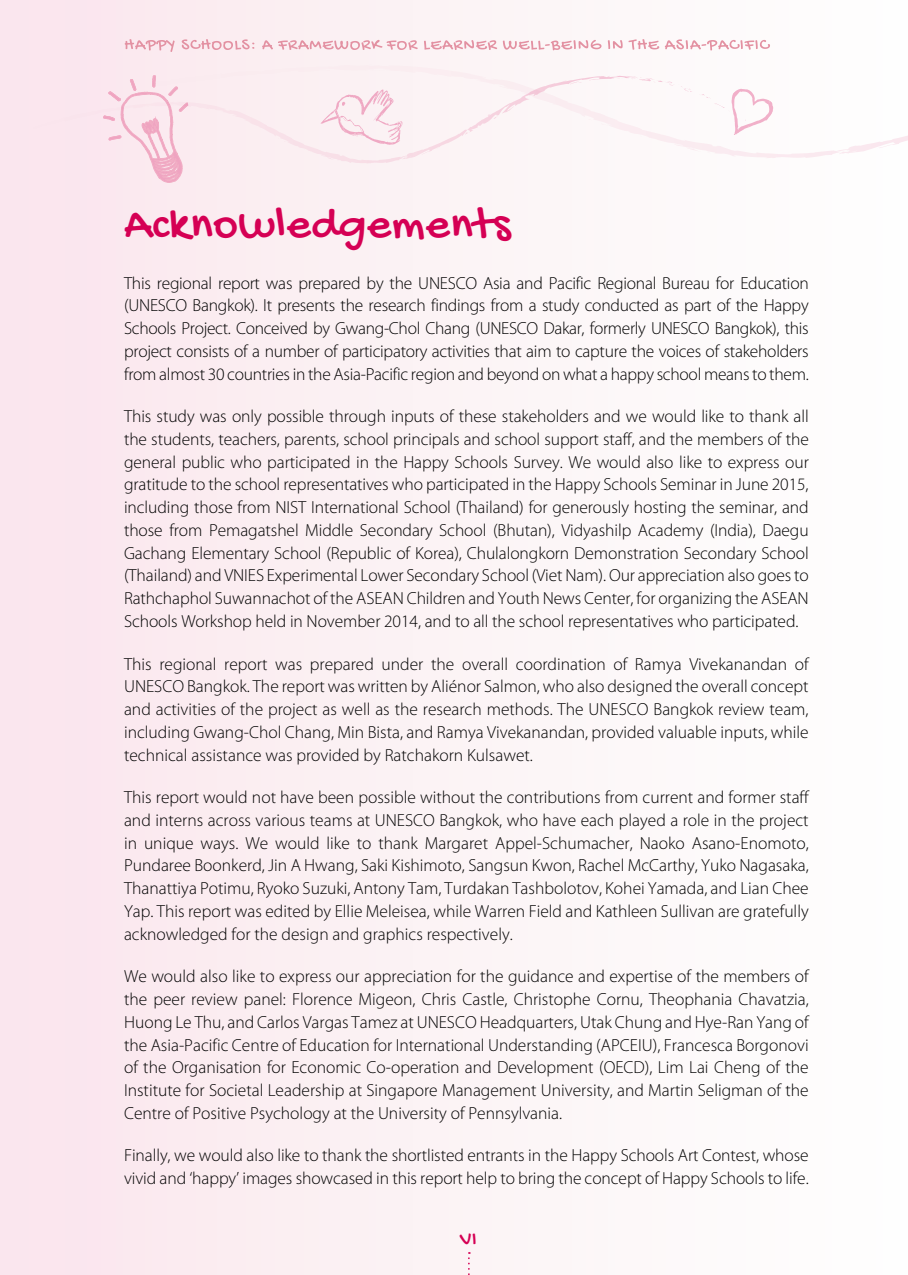
<style>
.page{position:relative;width:908px;height:1275px;background:#fff}
.page>*{position:absolute;margin:0;border:0;box-sizing:border-box;transform-origin:0 0}
.t1{font:47.25px "Gochi Hand";letter-spacing:.01em;color:#d50054}
.t2{font:21px "Gochi Hand";color:#d50054}
.t3{font:300 17.5px/22.8px "Myriad Pro";letter-spacing:-.005em;color:#000;text-align:justify}
</style>
<div class="page">
<div style="left:0;top:0;width:492px;height:1275px;background:#fbedf1"></div>
<div style="left:0;top:75px;width:492px;height:102px;background:#fbeef1"></div>
<svg style="left:468px;top:1252px;width:2px;height:23px"></svg>
<svg style="left:103px;top:158px;width:86px;height:25px"></svg>
<svg style="left:13px;top:51px;width:895px;height:107px;fill:#fbf2f4"></svg>
<svg style="left:834px;top:151px;width:11px;height:4px"></svg>
<svg style="left:606px;top:76px;width:167px;height:67px"></svg>
<svg style="left:588px;top:118px;width:6px;height:3px"></svg>
<svg style="left:314px;top:90px;width:91px;height:71px"></svg>
<svg style="left:125px;top:39px;width:645px;height:13px"></svg>
<h1 class="t1" style="left:124px;top:200px;width:388px">Acknowledgements</h1>
<p class="t3" style="left:124px;top:271px;width:686px">This regional report was prepared by the UNESCO Asia and Pacific Regional Bureau for Education (UNESCO Bangkok). It presents the research findings from a study conducted as part of the Happy Schools Project. Conceived by Gwang-Chol Chang (UNESCO Dakar, formerly UNESCO Bangkok), this project consists of a number of participatory activities that aim to capture the voices of stakeholders from almost 30 countries in the Asia-Pacific region and beyond on what a happy school means to them.</p>
<p class="t3" style="left:124px;top:405px;width:686px">This study was only possible through inputs of these stakeholders and we would like to thank all the students, teachers, parents, school principals and school support staff, and the members of the general public who participated in the Happy Schools Survey. We would also like to express our gratitude to the school representatives who participated in the Happy Schools Seminar in June 2015, including those from NIST International School (Thailand) for generously hosting the seminar, and those from Pemagatshel Middle Secondary School (Bhutan), Vidyashilp Academy (India), Daegu Gachang Elementary School (Republic of Korea), Chulalongkorn Demonstration Secondary School (Thailand) and VNIES Experimental Lower Secondary School (Viet Nam). Our appreciation also goes to Rathchaphol Suwannachot of the ASEAN Children and Youth News Center, for organizing the ASEAN Schools Workshop held in November 2014, and to all the school representatives who participated.</p>
<p class="t3" style="left:124px;top:652px;width:686px">This regional report was prepared under the overall coordination of Ramya Vivekanandan of UNESCO Bangkok. The report was written by Aliénor Salmon, who also designed the overall concept and activities of the project as well as the research methods. The UNESCO Bangkok review team, including Gwang-Chol Chang, Min Bista, and Ramya Vivekanandan, provided valuable inputs, while technical assistance was provided by Ratchakorn Kulsawet.</p>
<p class="t3" style="left:124px;top:786px;width:686px">This report would not have been possible without the contributions from current and former staff and interns across various teams at UNESCO Bangkok, who have each played a role in the project in unique ways. We would like to thank Margaret Appel-Schumacher, Naoko Asano-Enomoto, Pundaree Boonkerd, Jin A Hwang, Saki Kishimoto, Sangsun Kwon, Rachel McCarthy, Yuko Nagasaka, Thanattiya Potimu, Ryoko Suzuki, Antony Tam, Turdakan Tashbolotov, Kohei Yamada, and Lian Chee Yap. This report was edited by Ellie Meleisea, while Warren Field and Kathleen Sullivan are gratefully acknowledged for the design and graphics respectively.</p>
<p class="t3" style="left:124px;top:965px;width:686px">We would also like to express our appreciation for the guidance and expertise of the members of the peer review panel: Florence Migeon, Chris Castle, Christophe Cornu, Theophania Chavatzia, Huong Le Thu, and Carlos Vargas Tamez at UNESCO Headquarters, Utak Chung and Hye-Ran Yang of the Asia-Pacific Centre of Education for International Understanding (APCEIU), Francesca Borgonovi of the Organisation for Economic Co-operation and Development (OECD), Lim Lai Cheng of the Institute for Societal Leadership at Singapore Management University, and Martin Seligman of the Centre of Positive Psychology at the University of Pennsylvania.</p>
<p class="t3" style="left:124px;top:1144px;width:686px">Finally, we would also like to thank the shortlisted entrants in the Happy Schools Art Contest, whose vivid and ‘happy’ images showcased in this report help to bring the concept of Happy Schools to life.</p>
<p class="t2" style="left:460px;top:1228px;width:18px">VI</p>
</div>
